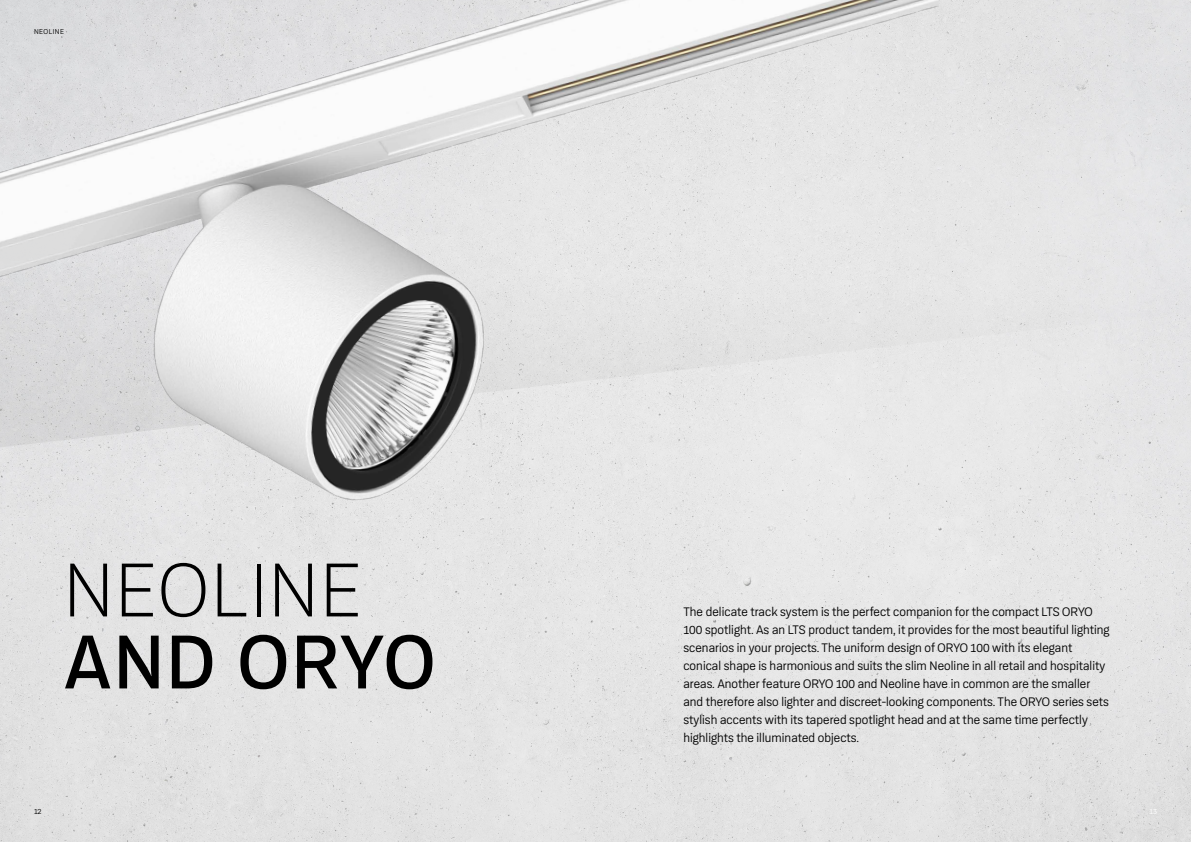
<style>
.page{position:relative;width:1191px;height:842px;background:#fff}
.page>*{position:absolute;margin:0;border:0;box-sizing:border-box;transform-origin:0 0}
.t1{font:300 80px "Konkret Grotesk Pro";letter-spacing:.02em;color:#000}
.t2{font:500 80px "Konkret Grotesk Pro";letter-spacing:.03em;color:#000}
.t3{font:13px/18px "Konkret Grotesk Pro";letter-spacing:.005em;color:#000}
.t4{font:8px "Konkret Grotesk Pro";color:#000}
.t5{font:8px "Konkret Grotesk Pro";color:#fff}
.t6{font:7.5px "Konkret Grotesk Pro";letter-spacing:.065em;color:#000}
</style>
<div class="page">
<div style="left:0;top:448px;width:1191px;height:394px;background:#e4e4e4"></div>
<div style="left:963px;top:0;width:228px;height:448px;background:#e5e5e6"></div>
<img style="left:0;top:0;width:963px;height:592px">
<p class="t6" style="left:34px;top:26px;width:32px">NEOLINE</p>
<h1 class="t1" style="left:64px;top:533px;width:300px">NEOLINE</h1>
<h1 class="t2" style="left:64px;top:602px;width:373px">AND ORYO</h1>
<p class="t3" style="left:683px;top:602px;width:427px">The delicate track system is the perfect companion for the compact LTS ORYO 100 spotlight. As an LTS product tandem, it provides for the most beautiful lighting scenarios in your projects. The uniform design of ORYO 100 with its elegant conical shape is harmonious and suits the slim Neoline in all retail and hospitality areas. Another feature ORYO 100 and Neoline have in common are the smaller and therefore also lighter and discreet-looking components. The ORYO series sets stylish accents with its tapered spotlight head and at the same time perfectly highlights the illuminated objects.</p>
<p class="t4" style="left:34px;top:805px;width:9px">12</p>
<p class="t5" style="left:1149px;top:805px;width:9px">13</p>
</div>
